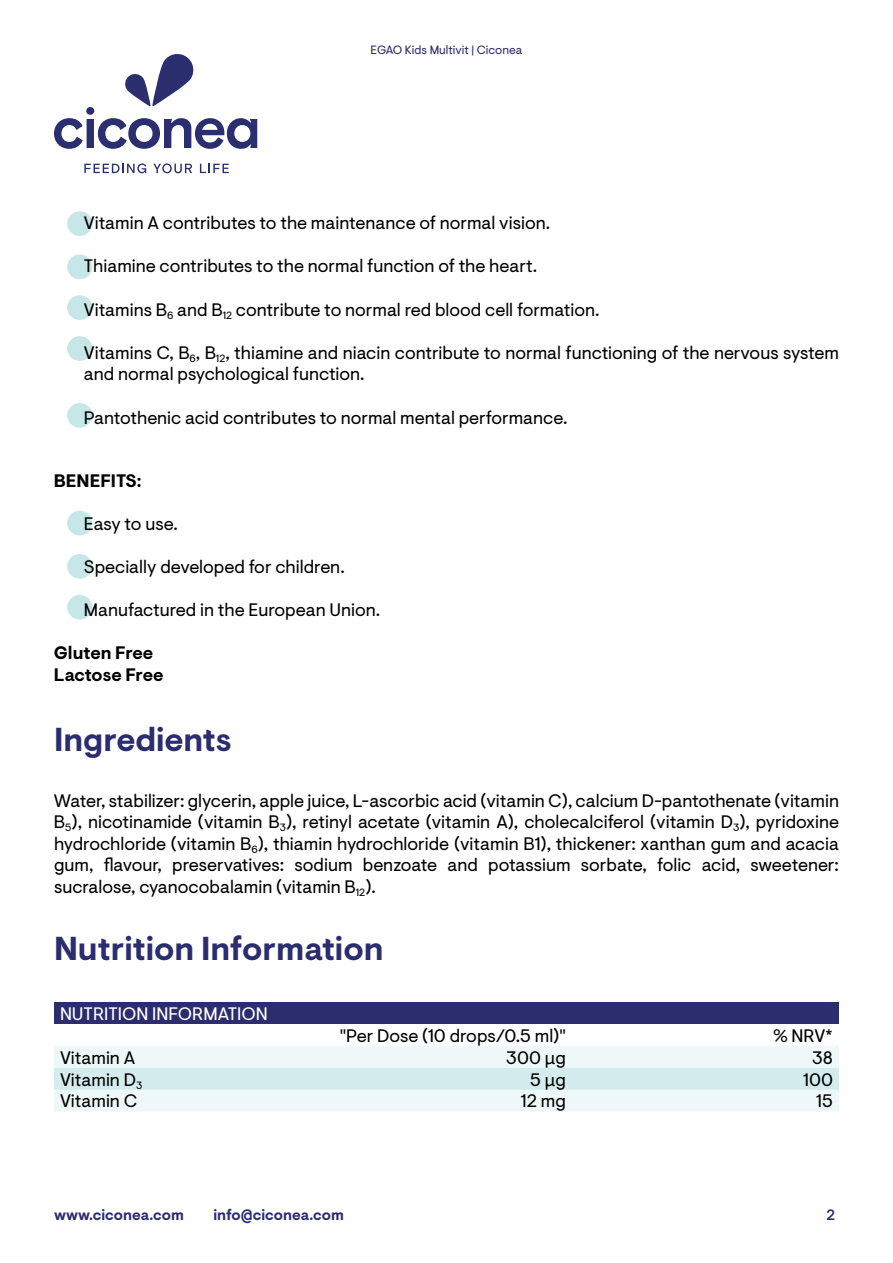
<style>
.page{position:relative;width:893px;height:1263px;background:#fff}
.page>*{position:absolute;margin:0;border:0;box-sizing:border-box;transform-origin:0 0}
.t1{font:700 33px "Visuelt Pro";color:#2b2d6e}
.t2{font:18px/21.6px "Visuelt Pro";color:#000}
.t3{font:700 18px/21.6px "Visuelt Pro";color:#000}
.t4{font:18px "Visuelt Pro";color:#fff}
.t5{font:700 15px "Visuelt Pro";color:#2b2d6e}
.t6{font:500 15px "Visuelt Pro";color:#2b2d6e}
.t7{font:12px "Visuelt Pro";color:#2b2d6e}
</style>
<div class="page">
<svg style="left:125px;top:54px;width:69px;height:52px"></svg>
<div style="left:86px;top:107px;width:8px;height:8px;background:#2b2e6f;border-radius:4px"></div>
<div style="left:87px;top:119px;width:7px;height:29px;background:#2b2e6f"></div>
<svg style="left:54px;top:118px;width:29px;height:31px"></svg>
<svg style="left:98px;top:118px;width:159px;height:31px"></svg>
<svg style="left:84px;top:163px;width:62px;height:10px"></svg>
<svg style="left:153px;top:163px;width:39px;height:10px"></svg>
<svg style="left:200px;top:164px;width:29px;height:9px"></svg>
<div style="left:67px;top:211px;width:25px;height:25px;background:#c7e6e8;border-radius:50%"></div>
<div style="left:67px;top:511px;width:25px;height:24px;background:#c7e6e8;border-radius:50%"></div>
<div style="left:67px;top:254px;width:25px;height:25px;background:#c7e6e8;border-radius:50%"></div>
<div style="left:67px;top:554px;width:25px;height:25px;background:#c7e6e8;border-radius:50%"></div>
<div style="left:67px;top:295px;width:25px;height:25px;background:#c7e6e8;border-radius:50%"></div>
<div style="left:67px;top:595px;width:25px;height:24px;background:#c7e6e8;border-radius:50%"></div>
<div style="left:67px;top:336px;width:25px;height:25px;background:#c7e6e8;border-radius:50%"></div>
<div style="left:67px;top:403px;width:25px;height:25px;background:#c7e6e8;border-radius:50%"></div>
<div style="left:54px;top:1002px;width:785px;height:22px;background:#2b2d6e"></div>
<div style="left:54px;top:1046px;width:785px;height:65px;background:#eff8f9"></div>
<div style="left:54px;top:1068px;width:785px;height:22px;background:#d5ecee"></div>
<p class="t7" style="left:371px;top:43px;width:153px">EGAO Kids Multivit | Ciconea</p>
<p class="t2" style="left:84px;top:213px;width:468px">Vitamin A contributes to the maintenance of normal vision.</p>
<p class="t2" style="left:84px;top:256px;width:455px">Thiamine contributes to the normal function of the heart.</p>
<p class="t2" style="left:84px;top:299px;width:517px">Vitamins B<sub>6</sub> and B<sub>12</sub> contribute to normal red blood cell formation.</p>
<p class="t2" style="left:84px;top:342px;width:757px">Vitamins C, B<sub>6</sub>, B<sub>12</sub>, thiamine and niacin contribute to normal functioning of the nervous system and normal psychological function.</p>
<p class="t2" style="left:84px;top:407px;width:485px">Pantothenic acid contributes to normal mental performance.</p>
<p class="t3" style="left:54px;top:470px;width:89px">BENEFITS:</p>
<p class="t2" style="left:84px;top:513px;width:96px">Easy to use.</p>
<p class="t2" style="left:84px;top:556px;width:262px">Specially developed for children.</p>
<p class="t2" style="left:84px;top:600px;width:298px">Manufactured in the European Union.</p>
<p class="t3" style="left:54px;top:643px;width:111px">Gluten Free<br>Lactose Free</p>
<h1 class="t1" style="left:54px;top:720px;width:179px">Ingredients</h1>
<p class="t2" style="left:54px;top:790px;width:786px;text-align:justify">Water, stabilizer: glycerin, apple juice, L-ascorbic acid (vitamin C), calcium D-pantothenate (vitamin B<sub>5</sub>), nicotinamide (vitamin B<sub>3</sub>), retinyl acetate (vitamin A), cholecalciferol (vitamin D<sub>3</sub>), pyridoxine hydrochloride (vitamin B<sub>6</sub>), thiamin hydrochloride (vitamin B1), thickener: xanthan gum and acacia gum, flavour, preservatives: sodium benzoate and potassium sorbate, folic acid, sweetener: sucralose, cyanocobalamin (vitamin B<sub>12</sub>).</p>
<h1 class="t1" style="left:54px;top:929px;width:331px">Nutrition Information</h1>
<p class="t4" style="left:60px;top:1003px;width:209px">NUTRITION INFORMATION</p>
<p class="t2" style="left:340px;top:1025px;width:228px">"Per Dose (10 drops/0.5 ml)"</p>
<p class="t2" style="left:773px;top:1025px;width:61px">% NRV*</p>
<p class="t2" style="left:60px;top:1047px;width:77px">Vitamin A</p>
<p class="t2" style="left:506px;top:1047px;width:61px">300 μg</p>
<p class="t2" style="left:812px;top:1047px;width:22px">38</p>
<p class="t2" style="left:60px;top:1069px;width:84px">Vitamin D<sub>3</sub></p>
<p class="t2" style="left:530px;top:1069px;width:37px">5 μg</p>
<p class="t2" style="left:803px;top:1069px;width:31px">100</p>
<p class="t2" style="left:60px;top:1091px;width:79px">Vitamin C</p>
<p class="t2" style="left:521px;top:1091px;width:47px">12 mg</p>
<p class="t2" style="left:816px;top:1091px;width:18px">15</p>
<p class="t5" style="left:54px;top:1206px;width:131px">www.ciconea.com</p>
<p class="t5" style="left:213px;top:1206px;width:132px">info@ciconea.com</p>
<p class="t6" style="left:826px;top:1206px;width:10px">2</p>
</div>
